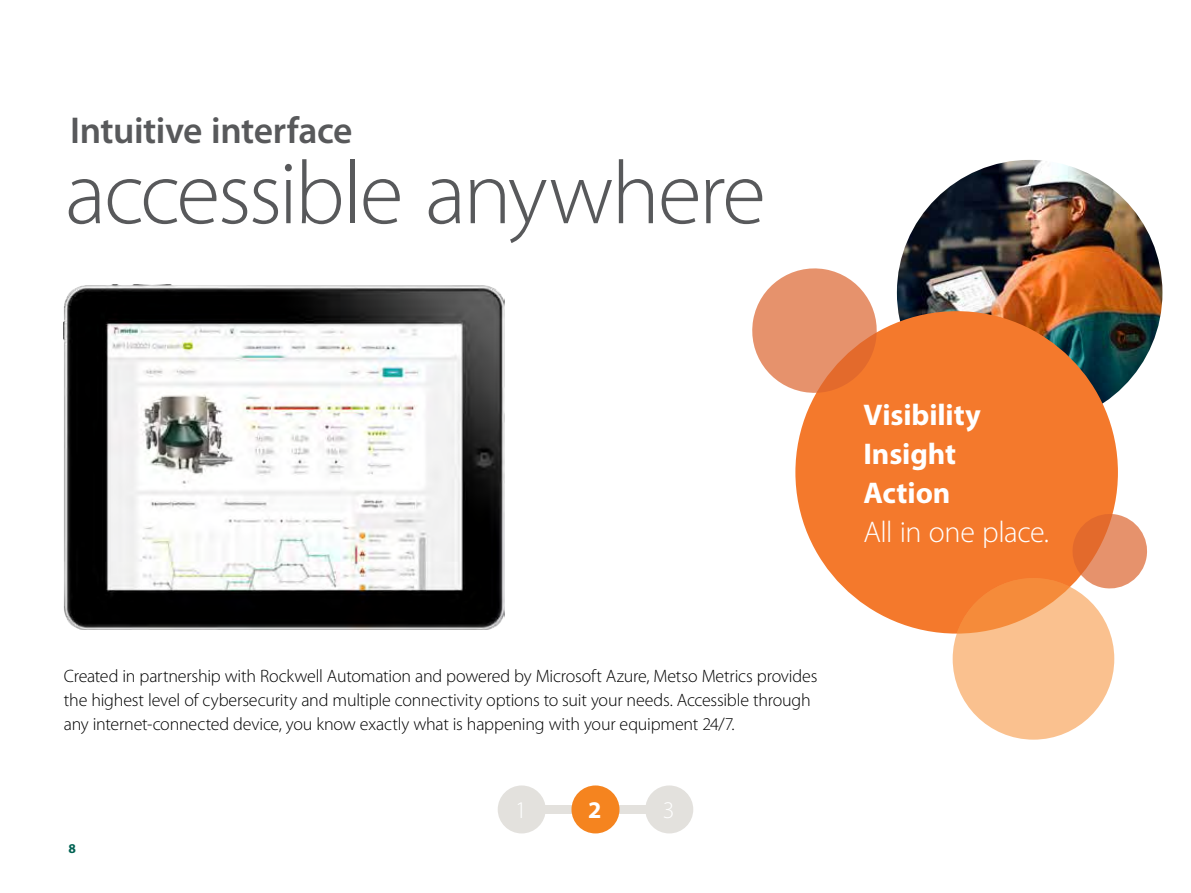
<style>
.page{position:relative;width:1191px;height:893px;background:#fff}
.page>*{position:absolute;margin:0;border:0;box-sizing:border-box;transform-origin:0 0}
.t1{font:300 90px "Myriad Pro";letter-spacing:-.03em;color:#58595b}
.t2{font:600 37.5px "Myriad Pro";letter-spacing:-.01em;color:#58595b}
.t3{font:700 30px/39px "Myriad Pro";letter-spacing:-.005em;color:#fff}
.t4{font:300 30px "Myriad Pro";letter-spacing:-.015em;color:#fff}
.t5{font:300 24px "Myriad Pro";color:#fff}
.t6{font:700 24px "Myriad Pro";color:#fff}
.t7{font:300 18px/24px "Myriad Pro";letter-spacing:-.01em;color:#000}
.t8{font:700 13.5px "Myriad Pro";color:#006253}
</style>
<div class="page">
<img style="left:897px;top:160px;width:265px;height:265px;border-radius:133px">
<div style="left:795px;top:311px;width:323px;height:323px;background:#f4792c;border-radius:50%"></div>
<svg style="left:1069px;top:511px;width:78px;height:80px"></svg>
<svg style="left:952px;top:578px;width:162px;height:162px;background:#f9b881"></svg>
<svg style="left:752px;top:268px;width:129px;height:130px"></svg>
<img style="left:64px;top:285px;width:440px;height:344px">
<div style="left:522px;top:805px;width:147px;height:9px;background:#e3e1dd"></div>
<div style="left:571px;top:785px;width:48px;height:48px;background:#f5841f;border-radius:50%"></div>
<div style="left:498px;top:785px;width:48px;height:48px;background:#e3e1dd;border-radius:50%"></div>
<div style="left:645px;top:785px;width:48px;height:48px;background:#e3e1dd;border-radius:50%"></div>
<h2 class="t2" style="left:70px;top:106px;width:284px">Intuitive interface</h2>
<h1 class="t1" style="left:65px;top:144px;width:702px">accessible anywhere</h1>
<h3 class="t3" style="left:863px;top:395px;width:119px">Visibility<br>Insight<br>Action</h3>
<h3 class="t4" style="left:863px;top:516px;width:187px">All in one place.</h3>
<p class="t7" style="left:64px;top:665px;width:755px">Created in partnership with Rockwell Automation and powered by Microsoft Azure, Metso Metrics provides the highest level of cybersecurity and multiple connectivity options to suit your needs. Accessible through any internet-connected device, you know exactly what is happening with your equipment 24/7.</p>
<p class="t8" style="left:68px;top:840px;width:9px">8</p>
<h3 class="t5" style="left:515px;top:797px;width:13px">1</h3>
<h3 class="t6" style="left:588px;top:795px;width:15px">2</h3>
<h3 class="t5" style="left:662px;top:797px;width:13px">3</h3>
</div>
